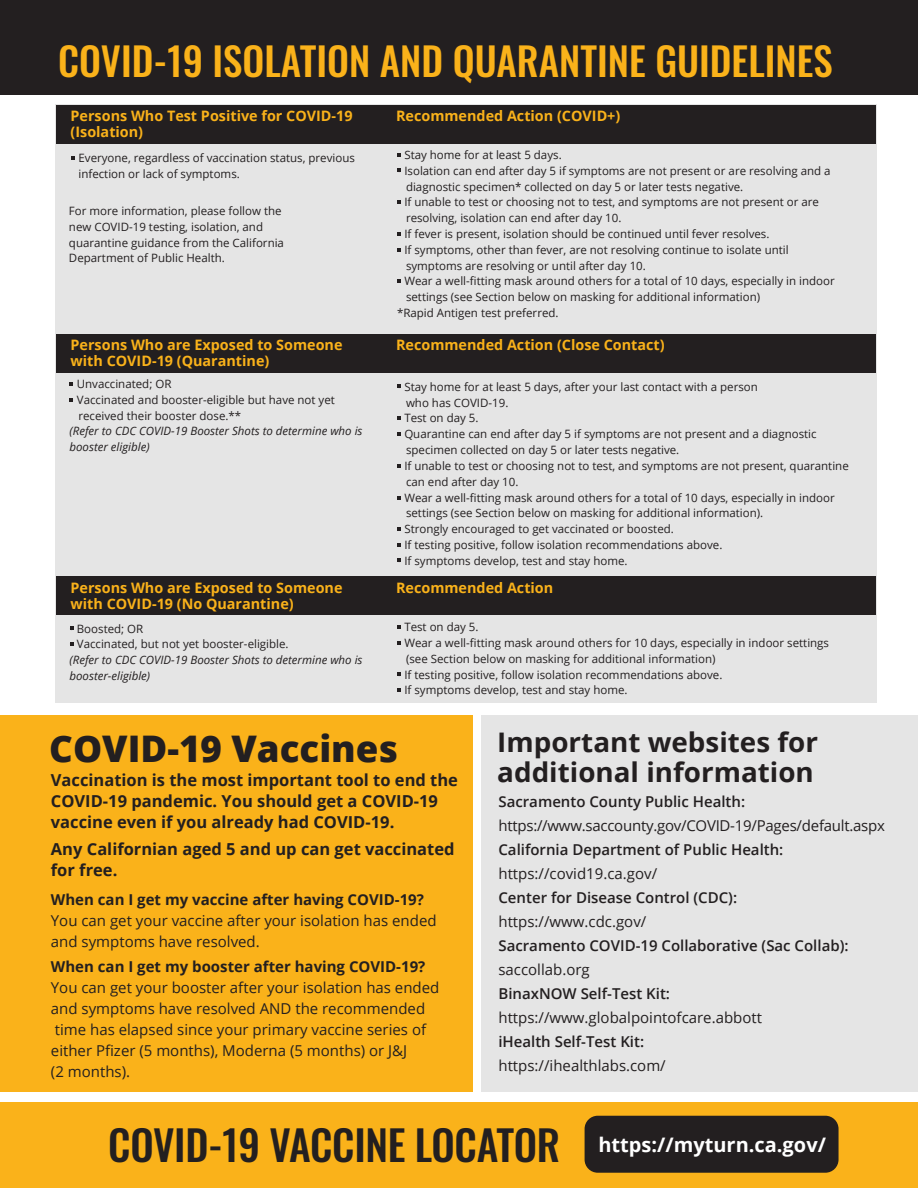
<style>
.page{position:relative;width:918px;height:1188px;background:#fff}
.page>*{position:absolute;margin:0;border:0;box-sizing:border-box;transform-origin:0 0}
.t1{font:500 41.55px "Oswald";letter-spacing:-.01em;color:#231f20}
.t2{font:500 39px "Oswald";color:#fab21a}
.t3{font:800 36.6px "Open Sans";color:#231f20}
.t4{font:700 27px/30px "Open Sans";color:#231f20}
.t5{font:700 19.95px "Open Sans";color:#fff}
.t6{font:700 16.5px/21px "Open Sans";color:#231f20}
.t7{font:15px/21px "Open Sans";color:#231f20}
.t8{font:600 15px "Open Sans";color:#231f20}
.t9{font:700 15px "Open Sans";color:#231f20}
.t10{font:700 14.4px/15.8px "Open Sans";color:#fab21a}
.t11{font:11.55px/15.8px "Open Sans";color:#231f20}
.t12{font:italic 11.55px/15.8px "Open Sans";color:#231f20}
</style>
<div class="page">
<div style="left:0;top:715px;width:473px;height:376px;background:#fab21a"></div>
<div style="left:481px;top:715px;width:437px;height:376px;background:#e5e5e5"></div>
<div style="left:56px;top:105px;width:821px;height:598px;background:#e5e5e5"></div>
<div style="left:0;top:0;width:918px;height:95px;background:#231f20"></div>
<div style="left:56px;top:105px;width:820px;height:39px;background:#231f20"></div>
<div style="left:56px;top:334px;width:820px;height:38px;background:#231f20"></div>
<div style="left:56px;top:576px;width:820px;height:39px;background:#231f20"></div>
<div style="left:0;top:1103px;width:918px;height:85px;background:#fab21a"></div>
<svg style="left:71px;top:156px;width:4px;height:4px"></svg>
<svg style="left:397px;top:625px;width:4px;height:4px"></svg>
<svg style="left:397px;top:641px;width:4px;height:4px"></svg>
<svg style="left:397px;top:673px;width:4px;height:3px"></svg>
<svg style="left:397px;top:689px;width:4px;height:3px"></svg>
<svg style="left:397px;top:153px;width:4px;height:4px"></svg>
<svg style="left:397px;top:168px;width:4px;height:4px"></svg>
<svg style="left:397px;top:200px;width:4px;height:4px"></svg>
<svg style="left:397px;top:232px;width:4px;height:4px"></svg>
<svg style="left:397px;top:248px;width:4px;height:3px"></svg>
<svg style="left:397px;top:279px;width:4px;height:4px"></svg>
<svg style="left:70px;top:382px;width:3px;height:4px"></svg>
<svg style="left:397px;top:385px;width:4px;height:3px"></svg>
<svg style="left:397px;top:417px;width:4px;height:3px"></svg>
<svg style="left:397px;top:432px;width:4px;height:4px"></svg>
<svg style="left:397px;top:464px;width:4px;height:4px"></svg>
<svg style="left:397px;top:496px;width:4px;height:3px"></svg>
<svg style="left:397px;top:527px;width:4px;height:4px"></svg>
<svg style="left:397px;top:558px;width:4px;height:4px"></svg>
<svg style="left:397px;top:543px;width:4px;height:4px"></svg>
<div style="left:585px;top:1116px;width:254px;height:57px;background:#231f20;border-radius:13px"></div>
<h2 class="t2" style="left:58px;top:41px;width:776px">COVID-19 ISOLATION AND QUARANTINE GUIDELINES</h2>
<p class="t10" style="left:71px;top:108px;width:284px">Persons Who Test Positive for COVID-19 (Isolation)</p>
<p class="t11" style="left:79px;top:149px;width:278px">Everyone, regardless of vaccination status, previous infection or lack of symptoms.</p>
<p class="t11" style="left:397px;top:147px;width:166px">• Stay home for at least 5 days.</p>
<p class="t10" style="left:396px;top:108px;width:226px">Recommended Action (COVID+)</p>
<p class="t11" style="left:406px;top:162px;width:426px;text-indent:-9px">• Isolation can end after day 5 if symptoms are not present or are resolving and a diagnostic specimen* collected on day 5 or later tests negative.</p>
<p class="t11" style="left:406px;top:194px;width:415px;text-indent:-9px">• If unable to test or choosing not to test, and symptoms are not present or are resolving, isolation can end after day 10.</p>
<p class="t11" style="left:397px;top:226px;width:374px">• If fever is present, isolation should be continued until fever resolves.</p>
<p class="t11" style="left:406px;top:241px;width:384px;text-indent:-9px">• If symptoms, other than fever, are not resolving continue to isolate until symptoms are resolving or until after day 10.</p>
<p class="t11" style="left:397px;top:273px;width:439px">• Wear a well-fitting mask around others for a total of 10 days, especially in indoor</p>
<p class="t11" style="left:406px;top:289px;width:356px">settings (see Section below on masking for additional information)</p>
<p class="t11" style="left:397px;top:305px;width:163px">*Rapid Antigen test preferred.</p>
<p class="t11" style="left:69px;top:203px;width:217px">For more information, please follow the new COVID-19 testing, isolation, and quarantine guidance from the California Department of Public Health.</p>
<p class="t10" style="left:71px;top:337px;width:273px">Persons Who are Exposed to Someone with COVID-19 (Quarantine)</p>
<p class="t11" style="left:70px;top:376px;width:103px">• Unvaccinated; OR</p>
<p class="t11" style="left:79px;top:391px;width:258px;text-indent:-9px">• Vaccinated and booster-eligible but have not yet received their booster dose.**</p>
<p class="t12" style="left:70px;top:423px;width:295px">(Refer to CDC COVID-19 Booster Shots to determine who is booster eligible)</p>
<p class="t10" style="left:71px;top:580px;width:273px">Persons Who are Exposed to Someone with COVID-19 (No Quarantine)</p>
<p class="t11" style="left:70px;top:620px;width:75px">• Boosted; OR</p>
<p class="t11" style="left:70px;top:636px;width:221px">• Vaccinated, but not yet booster-eligible.</p>
<p class="t12" style="left:70px;top:652px;width:295px">(Refer to CDC COVID-19 Booster Shots to determine who is booster-eligible)</p>
<p class="t10" style="left:396px;top:337px;width:270px">Recommended Action (Close Contact)</p>
<p class="t11" style="left:406px;top:378px;width:353px;text-indent:-9px">• Stay home for at least 5 days, after your last contact with a person who has COVID-19.</p>
<p class="t11" style="left:397px;top:410px;width:83px">• Test on day 5.</p>
<p class="t11" style="left:406px;top:426px;width:412px;text-indent:-9px">• Quarantine can end after day 5 if symptoms are not present and a diagnostic specimen collected on day 5 or later tests negative.</p>
<p class="t11" style="left:406px;top:458px;width:444px;text-indent:-9px">• If unable to test or choosing not to test, and symptoms are not present, quarantine can end after day 10.</p>
<p class="t11" style="left:406px;top:489px;width:430px;text-indent:-9px">• Wear a well-fitting mask around others for a total of 10 days, especially in indoor settings (see Section below on masking for additional information).</p>
<p class="t11" style="left:397px;top:521px;width:278px">• Strongly encouraged to get vaccinated or boosted.</p>
<p class="t11" style="left:397px;top:537px;width:327px">• If testing positive, follow isolation recommendations above.</p>
<p class="t11" style="left:397px;top:552px;width:232px">• If symptoms develop, test and stay home.</p>
<p class="t10" style="left:396px;top:580px;width:159px">Recommended Action</p>
<p class="t11" style="left:397px;top:619px;width:83px">• Test on day 5.</p>
<p class="t11" style="left:406px;top:635px;width:425px;text-indent:-9px">• Wear a well-fitting mask around others for 10 days, especially in indoor settings (see Section below on masking for additional information)</p>
<p class="t11" style="left:397px;top:666px;width:327px">• If testing positive, follow isolation recommendations above.</p>
<p class="t11" style="left:397px;top:682px;width:232px">• If symptoms develop, test and stay home.</p>
<h3 class="t3" style="left:49px;top:721px;width:350px">COVID-19 Vaccines</h3>
<h3 class="t6" style="left:51px;top:769px;width:409px">Vaccination is the most important tool to end the<br>COVID-19 pandemic. You should get a COVID-19 vaccine even if you already had COVID-19.</h3>
<h3 class="t6" style="left:51px;top:838px;width:405px">Any Californian aged 5 and up can get vaccinated for free.</h3>
<p class="t9" style="left:51px;top:889px;width:375px">When can I get my vaccine after having COVID-19?</p>
<p class="t7" style="left:51px;top:910px;width:387px">You can get your vaccine after your isolation has ended and symptoms have resolved.</p>
<p class="t9" style="left:51px;top:956px;width:376px">When can I get my booster after having COVID-19?</p>
<p class="t7" style="left:51px;top:977px;width:390px">You can get your booster after your isolation has ended and symptoms have resolved AND the recommended time has elapsed since your primary vaccine series of either Pfizer (5 months), Moderna (5 months) or J&amp;J<br>(2 months).</p>
<h3 class="t4" style="left:497px;top:726px;width:322px">Important websites for additional information</h3>
<p class="t8" style="left:498px;top:792px;width:248px">Sacramento County Public Health:</p>
<p class="t7" style="left:498px;top:815px;width:388px">https://www.saccounty.gov/COVID-19/Pages/default.aspx</p>
<p class="t8" style="left:498px;top:840px;width:286px">California Department of Public Health:</p>
<p class="t7" style="left:498px;top:863px;width:160px">https://covid19.ca.gov/</p>
<p class="t8" style="left:498px;top:888px;width:240px">Center for Disease Control (CDC):</p>
<p class="t7" style="left:498px;top:911px;width:149px">https://www.cdc.gov/</p>
<p class="t8" style="left:498px;top:936px;width:352px">Sacramento COVID-19 Collaborative (Sac Collab):</p>
<p class="t7" style="left:498px;top:959px;width:93px">saccollab.org</p>
<p class="t8" style="left:498px;top:984px;width:173px">BinaxNOW Self-Test Kit:</p>
<p class="t7" style="left:498px;top:1007px;width:265px">https://www.globalpointofcare.abbott</p>
<p class="t8" style="left:498px;top:1032px;width:147px">iHealth Self-Test Kit:</p>
<p class="t7" style="left:498px;top:1055px;width:169px">https://ihealthlabs.com/</p>
<h1 class="t1" style="left:108px;top:1123px;width:453px">COVID-19 VACCINE LOCATOR</h1>
<h3 class="t5" style="left:598px;top:1131px;width:229px">https://myturn.ca.gov/</h3>
</div>
